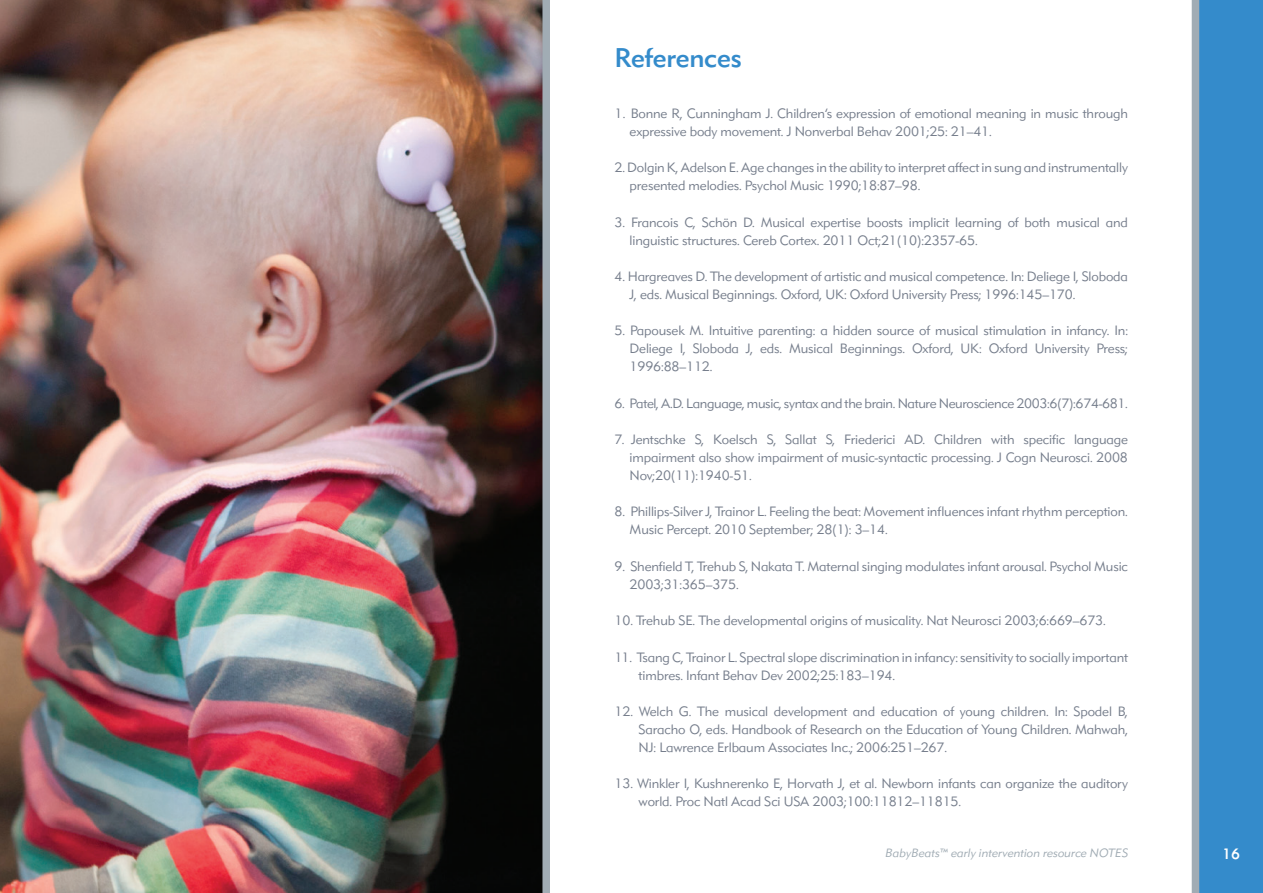
<style>
.page{position:relative;width:1263px;height:893px;background:#fff}
.page>*{position:absolute;margin:0;border:0;box-sizing:border-box;transform-origin:0 0}
.Paragraph_Style_1{font:500 27px "DH Sans";letter-spacing:-.01em;color:#348bcb}
.t1{font:500 15px "DH Sans";color:#fff}
.Paragraph_Style_1-2{font:300 13.5px/18px "DH Sans";letter-spacing:-.01em;color:#767e8c}
.t2{font:italic 300 12px "DH Sans";letter-spacing:.01em;color:#a1acb4}
</style>
<div class="page">
<div style="left:1195px;top:0;width:68px;height:893px;background:#348bcb"></div>
<div style="left:1192px;top:0;width:7px;height:893px;background:#a1acb4"></div>
<img style="left:0;top:0;width:542px;height:893px">
<div style="left:542px;top:0;width:8px;height:893px;background:#a1acb4"></div>
<p class="Paragraph_Style_1" style="left:615px;top:41px;width:129px">References</p>
<p class="Paragraph_Style_1-2" style="left:630px;top:104px;width:500px;text-indent:-15px">1. Bonne R, Cunningham J. Children’s expression of emotional meaning in music through expressive body movement. J Nonverbal Behav 2001;25: 21–41.</p>
<p class="Paragraph_Style_1-2" style="left:630px;top:159px;width:500px;text-indent:-15px">2. Dolgin K, Adelson E. Age changes in the ability to interpret affect in sung and instrumentally presented melodies. Psychol Music 1990;18:87–98.</p>
<p class="Paragraph_Style_1-2" style="left:630px;top:213px;width:500px;text-indent:-15px">3. Francois C, Schön D. Musical expertise boosts implicit learning of both musical and linguistic structures. Cereb Cortex. 2011 Oct;21(10):2357-65.</p>
<p class="Paragraph_Style_1-2" style="left:630px;top:267px;width:500px;text-indent:-15px">4. Hargreaves D. The development of artistic and musical competence. In: Deliege I, Sloboda<br>J, eds. Musical Beginnings. Oxford, UK: Oxford University Press; 1996:145–170.</p>
<p class="Paragraph_Style_1-2" style="left:630px;top:322px;width:500px;text-align:justify;text-indent:-15px">5. Papousek M. Intuitive parenting: a hidden source of musical stimulation in infancy. In:<br>Deliege I, Sloboda J, eds. Musical Beginnings. Oxford, UK: Oxford University Press; 1996:88–112.</p>
<p class="Paragraph_Style_1-2" style="left:615px;top:394px;width:515px">6. Patel, A.D. Language, music, syntax and the brain. Nature Neuroscience 2003:6(7):674-681.</p>
<p class="Paragraph_Style_1-2" style="left:630px;top:430px;width:500px;text-align:justify;text-indent:-15px">7. Jentschke S, Koelsch S, Sallat S, Friederici AD. Children with specific language impairment also show impairment of music-syntactic processing. J Cogn Neurosci. 2008<br>Nov;20(11):1940-51.</p>
<p class="Paragraph_Style_1-2" style="left:630px;top:503px;width:500px;text-indent:-15px">8. Phillips-Silver J, Trainor L. Feeling the beat: Movement influences infant rhythm perception.<br>Music Percept. 2010 September; 28(1): 3–14.</p>
<p class="Paragraph_Style_1-2" style="left:630px;top:557px;width:500px;text-indent:-15px">9. Shenfield T, Trehub S, Nakata T. Maternal singing modulates infant arousal. Psychol Music<br>2003;31:365–375.</p>
<p class="Paragraph_Style_1-2" style="left:615px;top:612px;width:493px">10. Trehub SE. The developmental origins of musicality. Nat Neurosci 2003;6:669–673.</p>
<p class="Paragraph_Style_1-2" style="left:639px;top:648px;width:491px;text-indent:-24px">11. Tsang C, Trainor L. Spectral slope discrimination in infancy: sensitivity to socially important timbres. Infant Behav Dev 2002;25:183–194.</p>
<p class="Paragraph_Style_1-2" style="left:639px;top:702px;width:491px;text-align:justify;text-indent:-24px">12. Welch G. The musical development and education of young children. In: Spodel B, Saracho O, eds. Handbook of Research on the Education of Young Children. Mahwah, NJ: Lawrence Erlbaum Associates Inc.; 2006:251–267.</p>
<p class="Paragraph_Style_1-2" style="left:639px;top:775px;width:491px;text-indent:-24px">13. Winkler I, Kushnerenko E, Horvath J, et al. Newborn infants can organize the auditory world. Proc Natl Acad Sci USA 2003;100:11812–11815.</p>
<p class="t2" style="left:885px;top:845px;width:244px">BabyBeats™ early intervention resource NOTES</p>
<p class="t1" style="left:1222px;top:844px;width:19px">16</p>
</div>
